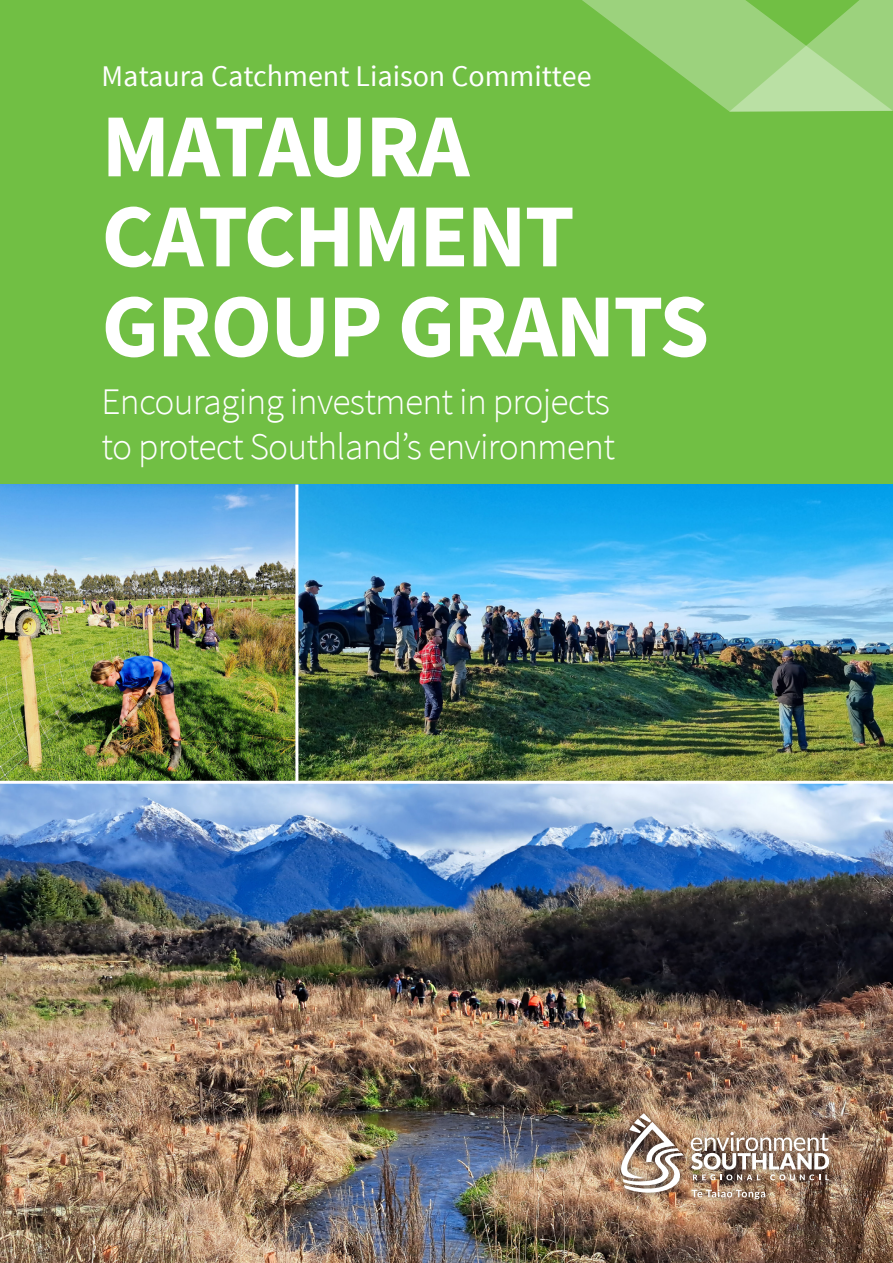
<style>
.page{position:relative;width:893px;height:1263px;background:#fff}
.page>*{position:absolute;margin:0;border:0;box-sizing:border-box;transform-origin:0 0}
.Body{font:700 90px/90px "Source Sans Pro";letter-spacing:-.02em;color:#fff}
.Body-2{font:300 37.5px/45px "Source Sans Pro";letter-spacing:-.02em;color:#fff}
.Body-3{font:30px "Source Sans Pro";color:#fff}
</style>
<div class="page">
<div style="left:0;top:0;width:893px;height:497px;background:#71bf44"></div>
<img style="left:0;top:784px;width:893px;height:479px">
<img style="left:0;top:485px;width:893px;height:296px">
<div style="left:614px;top:1107px;width:222px;height:99px;background:#231f20;opacity:.75"></div>
<img style="left:621px;top:1113px;width:63px;height:82px">
<svg style="left:691px;top:1189px;width:74px;height:10px"></svg>
<svg style="left:691px;top:1132px;width:138px;height:48px"></svg>
<hr style="left:295px;top:485px;width:3px;height:297px;background:#fff">
<svg style="left:582px;top:0;width:311px;height:112px"></svg>
<p class="Body-3" style="left:102px;top:58px;width:491px">Mataura Catchment Liaison Committee</p>
<p class="Body" style="left:102px;top:105px;width:609px">MATAURA<br>CATCHMENT<br>GROUP GRANTS</p>
<p class="Body-2" style="left:102px;top:379px;width:515px">Encouraging investment in projects to protect Southland’s environment</p>
</div>
